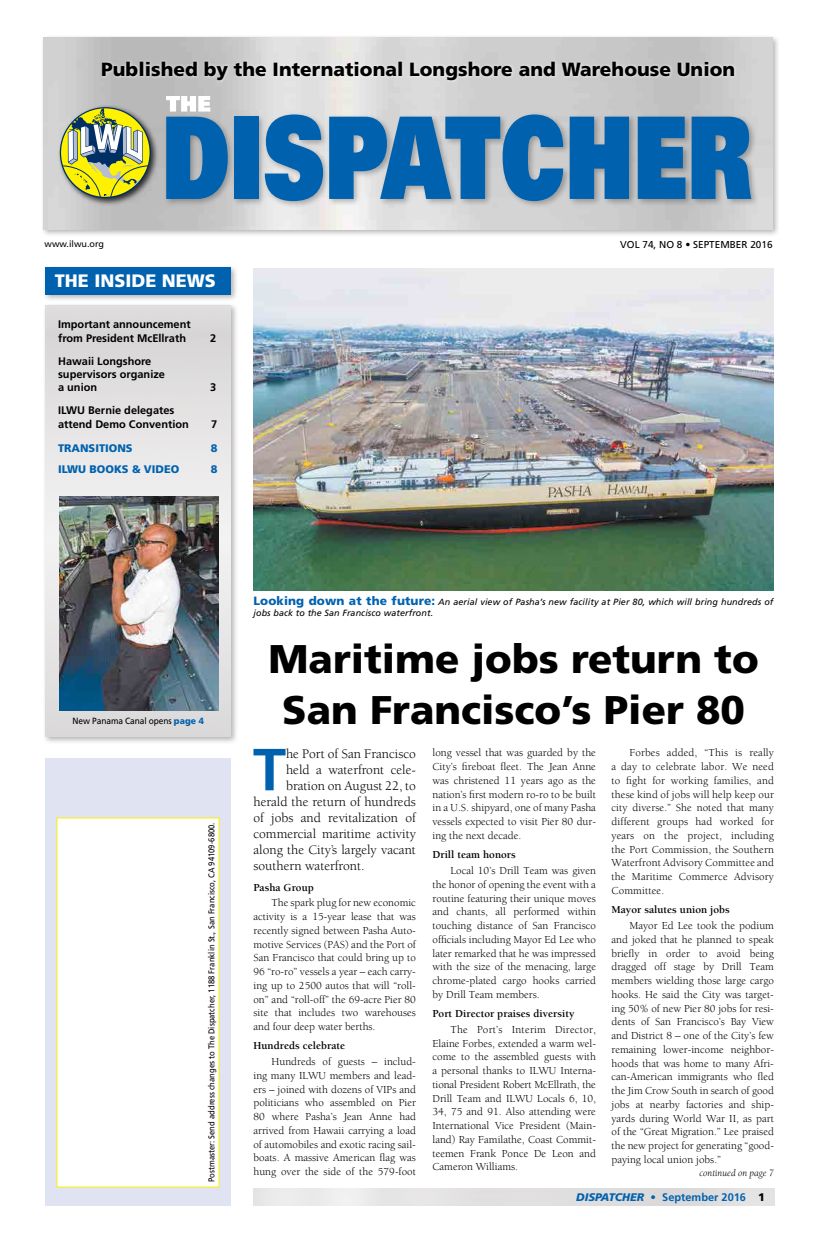
<style>
.page{position:relative;width:828px;height:1260px;background:#fff}
.page>*{position:absolute;margin:0;border:0;box-sizing:border-box;transform-origin:0 0}
.t1{font:900 114px "Univers";color:#0062af;scale:.75 1}
.t2{font:700 59.3px "Frutiger";color:#0062af}
.t3{font:900 40px/51px "Frutiger";color:#000;text-align:center}
.t4{font:900 19.1px "Frutiger";color:#000}
.t5{font:900 18px "Frutiger";color:#fff}
.t6{font:13.5px "Berkeley";color:#000}
.t7{font:11px/13.8px "Berkeley";color:#000;text-align:justify}
.t8{font:700 11px/13.3px "Frutiger";color:#000}
.t9{font:700 11px "Berkeley";color:#000}
.t10{font:900 11px "Frutiger";color:#0062af}
.t11{font:700 11px "Frutiger";color:#0062af}
.t12{font:10px "Frutiger";color:#000}
.t13{font:italic 10px "Berkeley";color:#000}
.t14{font:italic 9px/11.3px "Frutiger";letter-spacing:.01em;color:#000}
.t15{font:9px "Frutiger";letter-spacing:-.01em;color:#000;scale:.93 1}
.t16{font:9px "Frutiger";letter-spacing:-.01em;color:#000}
.t17{font:8.5px "Frutiger";color:#000;scale:.9 1}
.s1{font-weight:900;color:#0062af}
.s2{font-weight:900;font-style:normal;font-size:12px;color:#0062af}
.s3{font-weight:900;font-style:italic}
.s4{font-weight:900;color:#000}
</style>
<div class="page">
<div style="left:42px;top:302px;width:197px;height:442px;background:#000;opacity:.3"></div>
<img style="left:45px;top:305px;width:186px;height:431px">
<div style="left:45px;top:758px;width:186px;height:448px;background:#e0e3f2"></div>
<div style="left:56px;top:818px;width:164px;height:370px;background:#fff"></div>
<div style="left:42px;top:264px;width:197px;height:38px;background:#000;opacity:.3"></div>
<div style="left:45px;top:267px;width:186px;height:27px;background:#0062af"></div>
<div style="left:41px;top:34px;width:739px;height:204px;background:#000;opacity:.3"></div>
<img style="left:44px;top:37px;width:728px;height:193px">
<div style="left:100px;top:59px;width:638px;height:25px;background:#fff;opacity:.75"></div>
<div style="left:57px;top:104px;width:102px;height:102px;background:#000;opacity:.75"></div>
<svg style="left:62px;top:108px;width:87px;height:90px;background:#afb567"></svg>
<div style="left:163px;top:111px;width:596px;height:98px;background:#000;opacity:.27"></div>
<svg style="left:166px;top:96px;width:44px;height:16px"></svg>
<img style="left:59px;top:496px;width:159px;height:215px">
<img style="left:253px;top:268px;width:521px;height:322px">
<h3 class="t4" style="left:101px;top:58px;width:635px">Published by the International Longshore and Warehouse Union</h3>
<h1 class="t1" style="left:162px;top:83px;width:788px">DISPATCHER</h1>
<p class="t16" style="left:45px;top:239px;width:61px">www.ilwu.org</p>
<p class="t12" style="left:620px;top:239px;width:154px">VOL 74, NO 8 • SEPTEMBER 2016</p>
<h3 class="t5" style="left:55px;top:269px;width:163px">THE INSIDE NEWS</h3>
<p class="t8" style="left:58px;top:318px;width:134px">Important announcement from President McEllrath</p>
<p class="t8" style="left:58px;top:354px;width:108px">Hawaii Longshore supervisors organize a union</p>
<p class="t8" style="left:58px;top:404px;width:132px">ILWU Bernie delegates attend Demo Convention</p>
<p class="t8" style="left:210px;top:331px;width:8px">2</p>
<p class="t8" style="left:210px;top:381px;width:8px">3</p>
<p class="t8" style="left:211px;top:417px;width:8px">7</p>
<p class="t10" style="left:58px;top:441px;width:76px">TRANSITIONS</p>
<p class="t10" style="left:211px;top:441px;width:8px">8</p>
<p class="t10" style="left:58px;top:462px;width:123px">ILWU BOOKS &amp; VIDEO</p>
<p class="t10" style="left:211px;top:462px;width:8px">8</p>
<p class="t15" style="left:73px;top:716px;width:143px">New Panama Canal opens <span class="s1">page 4</span></p>
<p class="t17" style="left:207px;top:1182px;width:401px;rotate:-90deg">Postmaster: Send address changes to The Dispatcher, 1188 Franklin St., San Francisco, CA 94109-6800.</p>
<p class="t14" style="left:253px;top:596px;width:521px"><span class="s2">Looking down at the future:</span> An aerial view of Pasha’s new facility at Pier 80, which will bring hundreds of jobs back to the San Francisco waterfront.</p>
<h3 class="t3" style="left:269px;top:633px;width:492px">Maritime jobs return to<br>San Francisco’s Pier 80</h3>
<h2 class="t2" style="left:253px;top:735px;width:34px">T</h2>
<p class="t6" style="left:286px;top:747px;width:131px">he Port of San Francisco</p>
<p class="t7" style="left:612px;top:746px;width:164px;text-indent:18px">Forbes added, “This is really a day to celebrate labor. We need to fight for working families, and these kind of jobs will help keep our city diverse.” She noted that many different groups had worked for years on the project, including the Port Commission, the Southern Waterfront Advisory Committee and the Maritime Commerce Advisory Committee.</p>
<p class="t9" style="left:612px;top:904px;width:120px">Mayor salutes union jobs</p>
<p class="t7" style="left:612px;top:919px;width:164px;text-indent:18px">Mayor Ed Lee took the podium and joked that he planned to speak briefly in order to avoid being dragged off stage by Drill Team members wielding those large cargo hooks. He said the City was target&shy;ing 50% of new Pier 80 jobs for resi&shy;dents of San Francisco’s Bay View and District 8 – one of the City’s few remaining lower-income neighbor&shy;hoods that was home to many Afri&shy;can-American immigrants who fled the Jim Crow South in search of good jobs at nearby factories and ship&shy;yards during World War II, as part of the “Great Migration.” Lee praised the new project for generating “good&shy;paying local union jobs.”</p>
<p class="t13" style="left:700px;top:1168px;width:76px">continued on page 7</p>
<p class="t7" style="left:433px;top:746px;width:165px">long vessel that was guarded by the City’s fireboat fleet. The Jean Anne was christened 11 years ago as the nation’s first modern ro-ro to be built in a U.S. shipyard, one of many Pasha vessels expected to visit Pier 80 dur&shy;ing the next decade.</p>
<p class="t9" style="left:433px;top:849px;width:85px">Drill team honors</p>
<p class="t7" style="left:433px;top:864px;width:165px;text-indent:18px">Local 10’s Drill Team was given the honor of opening the event with a routine featuring their unique moves and chants, all performed within touching distance of San Francisco officials including Mayor Ed Lee who later remarked that he was impressed with the size of the menacing, large chrome-plated cargo hooks carried by Drill Team members.</p>
<p class="t9" style="left:433px;top:1008px;width:144px">Port Director praises diversity</p>
<p class="t7" style="left:433px;top:1023px;width:165px;text-indent:18px">The Port’s Interim Director, Elaine Forbes, extended a warm wel&shy;come to the assembled guests with a personal thanks to ILWU Interna&shy;tional President Robert McEllrath, the Drill Team and ILWU Locals 6, 10, 34, 75 and 91. Also attending were International Vice President (Main&shy;land) Ray Familathe, Coast Commit&shy;teemen Frank Ponce De Leon and Cameron Williams.</p>
<p class="t6" style="left:286px;top:763px;width:131px">held a waterfront cele-</p>
<p class="t6" style="left:286px;top:779px;width:131px">bration on August 22, to</p>
<p class="t6" style="left:253px;top:795px;width:164px">herald the return of hundreds</p>
<p class="t6" style="left:253px;top:811px;width:164px">of jobs and revitalization of</p>
<p class="t6" style="left:253px;top:827px;width:164px">commercial maritime activity</p>
<p class="t6" style="left:253px;top:843px;width:164px">along the City’s largely vacant</p>
<p class="t6" style="left:253px;top:859px;width:113px">southern waterfront.</p>
<p class="t9" style="left:253px;top:881px;width:62px">Pasha Group</p>
<p class="t7" style="left:253px;top:896px;width:164px;text-indent:18px">The spark plug for new economic activity is a 15-year lease that was recently signed between Pasha Auto&shy;motive Services (PAS) and the Port of San Francisco that could bring up to 96 “ro-ro” vessels a year – each carry&shy;ing up to 2500 autos that will “roll&shy;on” and “roll-off” the 69-acre Pier 80 site that includes two warehouses and four deep water berths.</p>
<p class="t9" style="left:253px;top:1040px;width:93px">Hundreds celebrate</p>
<p class="t7" style="left:253px;top:1055px;width:164px;text-indent:18px">Hundreds of guests – includ&shy;ing many ILWU members and lead&shy;ers – joined with dozens of VIPs and politicians who assembled on Pier 80 where Pasha’s Jean Anne had arrived from Hawaii carrying a load of automobiles and exotic racing sail&shy;boats. A massive American flag was hung over the side of the 579-foot</p>
<p class="t11" style="left:576px;top:1191px;width:190px"><span class="s3">DISPATCHER</span> • September 2016 <span class="s4">1</span></p>
</div>
